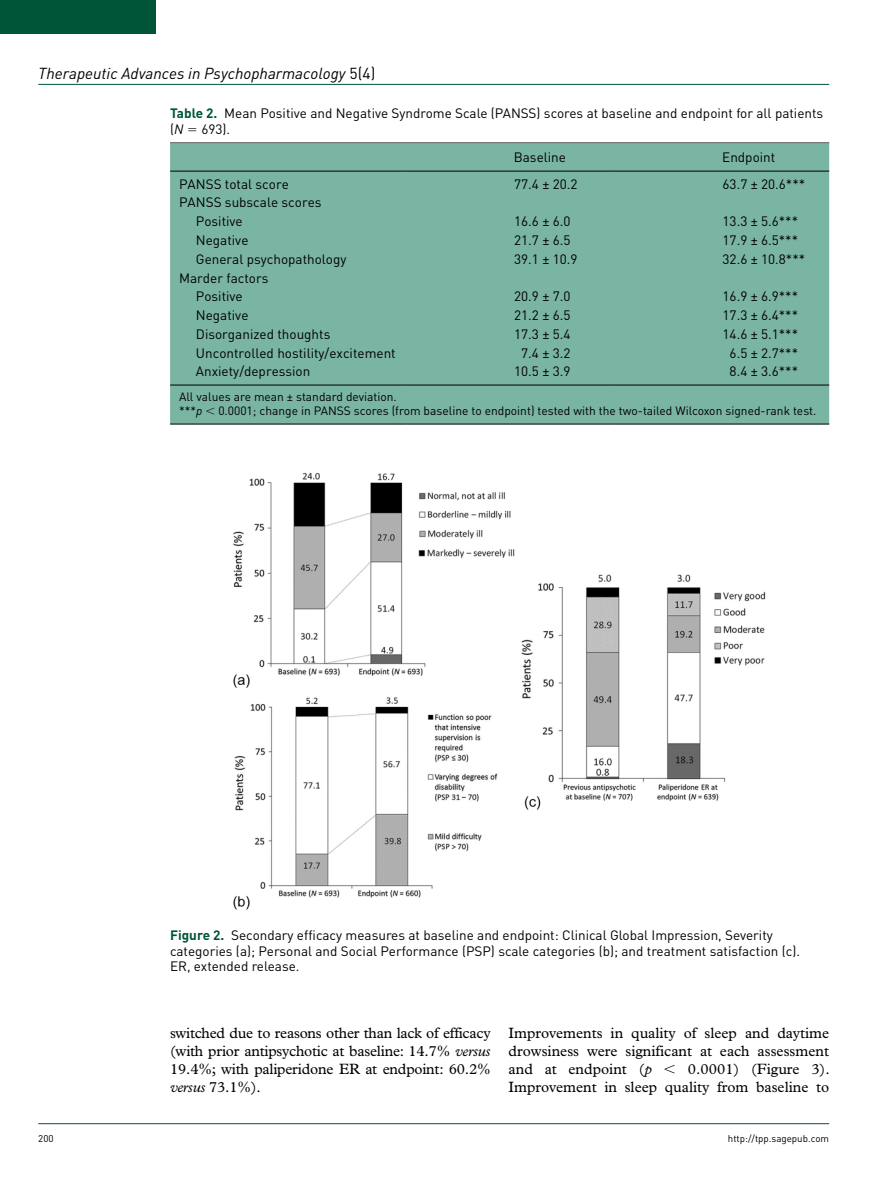
<style>
.page{position:relative;width:893px;height:1191px;background:#fff}
.page>*{position:absolute;margin:0;border:0;box-sizing:border-box;transform-origin:0 0}
.t1{font:italic 15.75px "DIN";color:#000}
.t2{font:15px/18px "Plantin Std";color:#000;text-align:justify}
.t3{font:13.5px/15.8px "DIN";color:#000}
.t4{font:12px/14.2px "DIN";color:#000}
.t5{font:9.75px "DIN";color:#000}
.s1{font-style:normal}
.s2{font-weight:700;color:#005437}
.s3{font-style:italic}
</style>
<div class="page">
<hr style="left:38px;top:84px;width:791px;height:1px;background:#005437">
<hr style="left:38px;top:1123px;width:791px;height:1px;background:#005437">
<div style="left:0;top:0;width:155px;height:34px;background:#005437"></div>
<div style="left:170px;top:143px;width:659px;height:281px;background:#7ab4a3"></div>
<hr style="left:170px;top:171px;width:236px;height:1px;background:#000">
<hr style="left:406px;top:171px;width:209px;height:1px;background:#000">
<hr style="left:615px;top:171px;width:214px;height:1px;background:#000">
<hr style="left:170px;top:385px;width:236px;height:1px;background:#000">
<hr style="left:406px;top:385px;width:209px;height:1px;background:#000">
<hr style="left:615px;top:385px;width:214px;height:1px;background:#000">
<hr style="left:170px;top:424px;width:236px;height:1px;background:#000">
<hr style="left:406px;top:424px;width:209px;height:1px;background:#000">
<hr style="left:615px;top:424px;width:214px;height:1px;background:#000">
<img style="left:233px;top:472px;width:533px;height:438px">
<svg style="left:206px;top:408px;width:8px;height:6px"></svg>
<p class="t1" style="left:38px;top:63px;width:339px">Therapeutic Advances in Psychopharmacology <span class="s1">5(4)</span></p>
<p class="t3" style="left:170px;top:105px;width:655px"><span class="s2">Table 2.</span> Mean Positive and Negative Syndrome Scale (PANSS) scores at baseline and endpoint for all patients (<span class="s3">N</span></p>
<p class="t3" style="left:201px;top:121px;width:30px">693).</p>
<p class="t3" style="left:514px;top:149px;width:54px">Baseline</p>
<p class="t3" style="left:722px;top:149px;width:55px">Endpoint</p>
<p class="t3" style="left:179px;top:176px;width:111px">PANSS total score</p>
<p class="t3" style="left:514px;top:176px;width:65px">77.4 ± 20.2</p>
<p class="t3" style="left:723px;top:176px;width:84px">63.7 ± 20.6***</p>
<p class="t3" style="left:196px;top:193px;width:127px;line-height:18.8px;text-indent:-17px">PANSS subscale scores<br>Positive</p>
<p class="t3" style="left:514px;top:213px;width:58px">16.6 ± 6.0</p>
<p class="t3" style="left:723px;top:213px;width:77px">13.3 ± 5.6***</p>
<p class="t3" style="left:196px;top:232px;width:54px">Negative</p>
<p class="t3" style="left:514px;top:232px;width:58px">21.7 ± 6.5</p>
<p class="t3" style="left:723px;top:232px;width:77px">17.9 ± 6.5***</p>
<p class="t3" style="left:196px;top:251px;width:152px">General psychopathology</p>
<p class="t3" style="left:514px;top:251px;width:65px">39.1 ± 10.9</p>
<p class="t3" style="left:723px;top:251px;width:84px">32.6 ± 10.8***</p>
<p class="t3" style="left:196px;top:268px;width:74px;line-height:18.8px;text-indent:-17px">Marder factors<br>Positive</p>
<p class="t3" style="left:514px;top:288px;width:58px">20.9 ± 7.0</p>
<p class="t3" style="left:723px;top:288px;width:77px">16.9 ± 6.9***</p>
<p class="t3" style="left:196px;top:307px;width:54px">Negative</p>
<p class="t3" style="left:514px;top:307px;width:58px">21.2 ± 6.5</p>
<p class="t3" style="left:723px;top:307px;width:77px">17.3 ± 6.4***</p>
<p class="t3" style="left:196px;top:326px;width:136px">Disorganized thoughts</p>
<p class="t3" style="left:514px;top:326px;width:58px">17.3 ± 5.4</p>
<p class="t3" style="left:723px;top:326px;width:77px">14.6 ± 5.1***</p>
<p class="t3" style="left:196px;top:344px;width:201px">Uncontrolled hostility/excitement</p>
<p class="t3" style="left:521px;top:344px;width:51px">7.4 ± 3.2</p>
<p class="t3" style="left:730px;top:344px;width:70px">6.5 ± 2.7***</p>
<p class="t3" style="left:196px;top:363px;width:116px">Anxiety/depression</p>
<p class="t3" style="left:514px;top:363px;width:58px">10.5 ± 3.9</p>
<p class="t3" style="left:730px;top:363px;width:70px">8.4 ± 3.6***</p>
<p class="t4" style="left:179px;top:389px;width:219px">All values are mean ± standard deviation. ***<span class="s3">p</span></p>
<p class="t4" style="left:218px;top:403px;width:599px">0.0001; change in PANSS scores (from baseline to endpoint) tested with the two-tailed Wilcoxon signed-rank test.</p>
<p class="t3" style="left:170px;top:927px;width:632px"><span class="s2">Figure 2.</span> Secondary efficacy measures at baseline and endpoint: Clinical Global Impression, Severity categories (a); Personal and Social Performance (PSP) scale categories (b); and treatment satisfaction (c).<br>ER, extended release.</p>
<p class="t2" style="left:170px;top:1024px;width:322px">switched due to reasons other than lack of efficacy (with prior antipsychotic at baseline: 14.7% <span class="s3">versus </span>19.4%; with paliperidone ER at endpoint: 60.2% <span class="s3">versus</span> 73.1%).</p>
<p class="t2" style="left:509px;top:1024px;width:322px">Improvements in quality of sleep and daytime drowsiness were significant at each assessment and at endpoint (<span class="s3">p</span></p>
<p class="t2" style="left:509px;top:1060px;width:323px;text-align:right">0.0001) (Figure 3).<br>Improvement in sleep quality from baseline to</p>
<p class="t5" style="left:38px;top:1132px;width:17px">200</p>
<p class="t5" style="left:728px;top:1132px;width:103px">http://tpp.sagepub.com</p>
</div>
